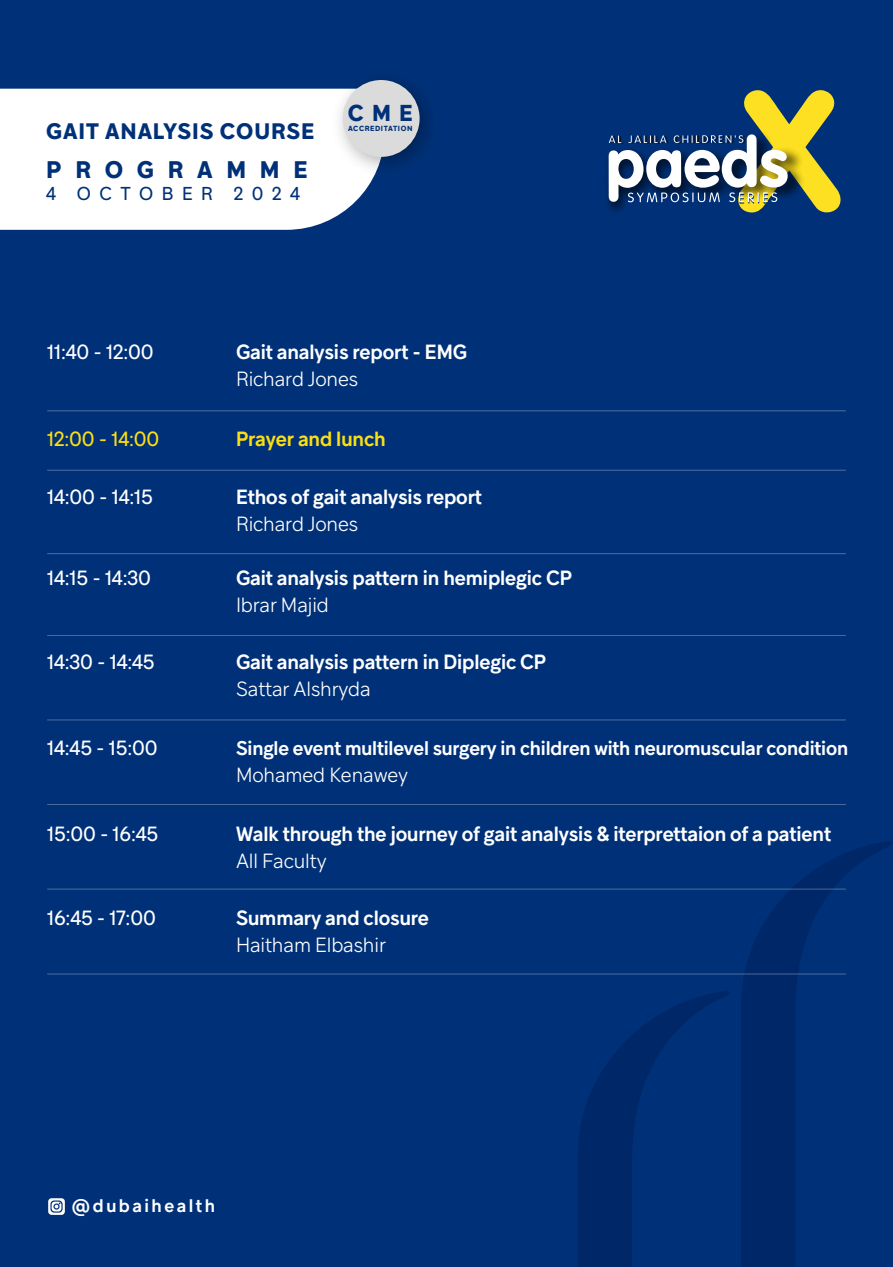
<style>
.page{position:relative;width:893px;height:1267px;background:#003178}
.page>*{position:absolute;margin:0;border:0;box-sizing:border-box;transform-origin:0 0}
.t1{font:700 23.7px "Guillon";letter-spacing:.58em;color:#003178}
.t2{font:700 22.65px "Guillon";color:#003178}
.t3{font:700 22.05px "Guillon";letter-spacing:.04em;color:#003178}
.t4{font:600 20.25px "Guillon";letter-spacing:-.005em;color:#fff}
.t5{font:300 20.25px "Guillon";letter-spacing:-.005em;color:#fff}
.t6{font:20.25px "Guillon";letter-spacing:-.005em;color:#fff}
.t7{font:600 20.25px "Guillon";letter-spacing:-.005em;color:#fbdf12}
.t8{font:20.25px "Guillon";letter-spacing:-.005em;color:#fbdf12}
.t9{font:600 19.5px "Guillon";letter-spacing:-.01em;color:#fff}
.t10{font:18.45px "Guillon";letter-spacing:.46em;color:#003178}
.t11{font:600 18px "Guillon";letter-spacing:.14em;color:#fff}
.t12{font:700 7.35px "Guillon";letter-spacing:.08em;color:#003178}
</style>
<div class="page">
<svg style="left:578px;top:991px;width:152px;height:276px"></svg>
<svg style="left:741px;top:841px;width:152px;height:426px"></svg>
<hr style="left:47px;top:410px;width:799px;height:1px;background:#fff">
<hr style="left:47px;top:470px;width:799px;height:1px;background:#fff">
<hr style="left:47px;top:635px;width:799px;height:1px;background:#fff">
<hr style="left:47px;top:719px;width:799px;height:1px;background:#fff">
<hr style="left:47px;top:553px;width:799px;height:1px;background:#fff">
<hr style="left:47px;top:804px;width:799px;height:1px;background:#fff">
<hr style="left:47px;top:888px;width:799px;height:1px;background:#fff">
<hr style="left:47px;top:973px;width:799px;height:1px;background:#fff">
<svg style="left:48px;top:1198px;width:17px;height:17px"></svg>
<svg style="left:609px;top:90px;width:232px;height:123px"></svg>
<div style="left:0;top:89px;width:370px;height:141px;background:#fff"></div>
<img style="left:324px;top:80px;width:105px;height:104px">
<div style="left:343px;top:80px;width:77px;height:77px;background:#dbdbdb;border-radius:50%"></div>
<p class="t3" style="left:46px;top:117px;width:270px">GAIT ANALYSIS COURSE</p>
<p class="t1" style="left:46px;top:154px;width:263px">PROGRAMME</p>
<p class="t10" style="left:46px;top:182px;width:255px">4 OCTOBER 2024</p>
<p class="t2" style="left:348px;top:99px;width:66px">CME</p>
<p class="t12" style="left:348px;top:124px;width:66px">ACCREDITATION</p>
<p class="t6" style="left:47px;top:339px;width:108px">11:40 - 12:00</p>
<p class="t4" style="left:236px;top:339px;width:233px">Gait analysis report - EMG</p>
<p class="t5" style="left:236px;top:367px;width:124px">Richard Jones</p>
<p class="t8" style="left:47px;top:426px;width:114px">12:00 - 14:00</p>
<p class="t7" style="left:236px;top:426px;width:151px">Prayer and lunch</p>
<p class="t6" style="left:47px;top:484px;width:107px">14:00 - 14:15</p>
<p class="t4" style="left:236px;top:484px;width:247px">Ethos of gait analysis report</p>
<p class="t5" style="left:236px;top:512px;width:124px">Richard Jones</p>
<p class="t6" style="left:47px;top:565px;width:105px">14:15 - 14:30</p>
<p class="t4" style="left:236px;top:565px;width:338px">Gait analysis pattern in hemiplegic CP</p>
<p class="t5" style="left:236px;top:593px;width:94px">Ibrar Majid</p>
<p class="t6" style="left:47px;top:649px;width:109px">14:30 - 14:45</p>
<p class="t4" style="left:236px;top:649px;width:312px">Gait analysis pattern in Diplegic CP</p>
<p class="t5" style="left:236px;top:676px;width:136px">Sattar Alshryda</p>
<p class="t6" style="left:47px;top:735px;width:112px">14:45 - 15:00</p>
<p class="t9" style="left:236px;top:735px;width:614px">Single event multilevel surgery in children with neuromuscular condition</p>
<p class="t5" style="left:236px;top:762px;width:174px">Mohamed Kenawey</p>
<p class="t6" style="left:47px;top:821px;width:113px">15:00 - 16:45</p>
<p class="t4" style="left:236px;top:821px;width:597px">Walk through the journey of gait analysis &amp; iterprettaion of a patient</p>
<p class="t5" style="left:236px;top:849px;width:92px">All Faculty</p>
<p class="t6" style="left:47px;top:905px;width:110px">16:45 - 17:00</p>
<p class="t4" style="left:236px;top:905px;width:194px">Summary and closure</p>
<p class="t5" style="left:236px;top:932px;width:151px">Haitham Elbashir</p>
<p class="t11" style="left:72px;top:1194px;width:145px">@dubaihealth</p>
</div>
